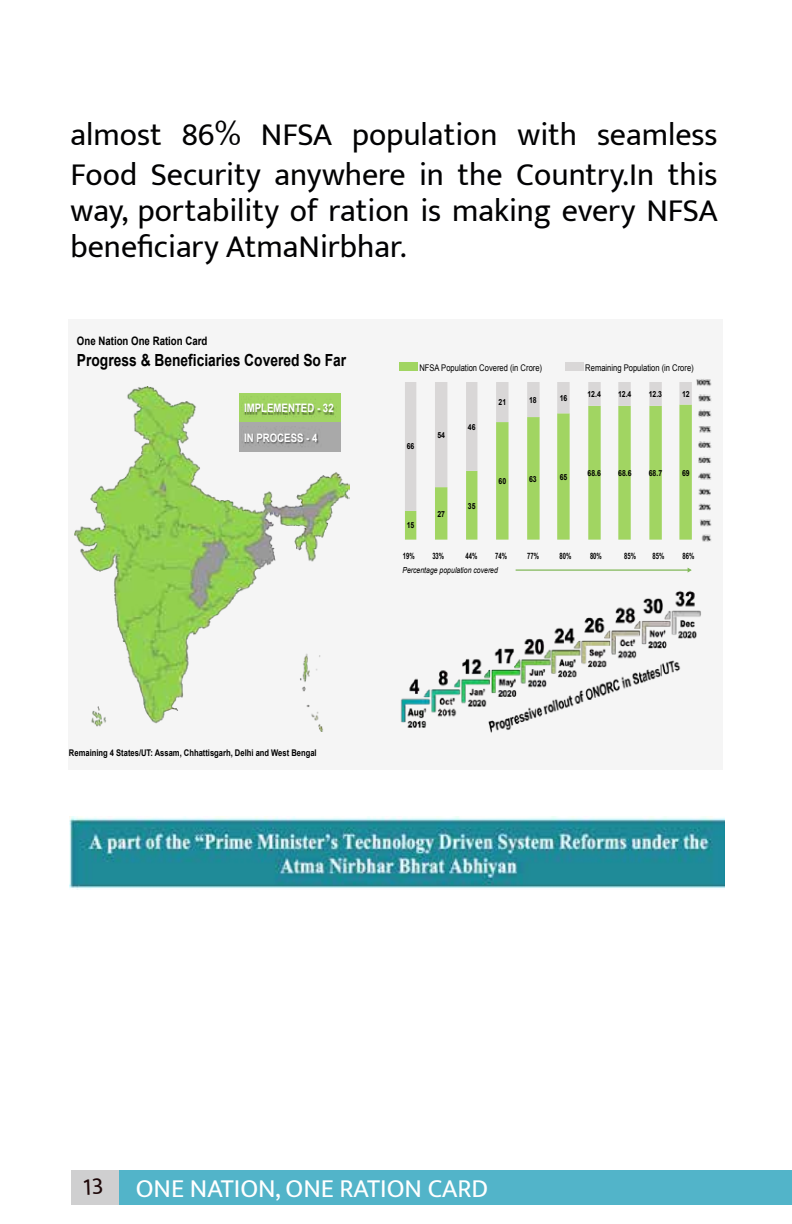
<style>
.page{position:relative;width:792px;height:1224px;background:#fff}
.page>*{position:absolute;margin:0;border:0;box-sizing:border-box;transform-origin:0 0}
.t1{font:32px/40px "Mukta";color:#020203}
.t2{font:26px "Mukta";color:#fff}
.t3{font:700 16.6px "Arial";color:#000;scale:.83 1}
.t4{font:700 11.6px "Arial";color:#fff;scale:.83 1}
.t5{font:700 11.6px "Arial";color:#000;scale:.83 1}
.t6{font:9.2px "Arial";color:#000;scale:.83 1}
.t7{font:700 9.2px "Arial";color:#000;scale:.83 1}
.t8{font:700 8.8px "Arial Narrow";color:#000;scale:.83 1}
.t9{font:700 8.4px "Arial";color:#000;scale:.83 1}
.t10{font:italic 8.4px "Arial";color:#000;scale:.83 1}
</style>
<div class="page">
<div style="left:71px;top:1171px;width:721px;height:34px;background:#cfcfd0"></div>
<div style="left:119px;top:1171px;width:673px;height:34px;background:#52b4c9"></div>
<div style="left:68px;top:319px;width:655px;height:451px;background:#f5f5f5"></div>
<img style="left:400px;top:590px;width:301px;height:143px">
<img style="left:696px;top:379px;width:16px;height:163px">
<img style="left:74px;top:386px;width:275px;height:346px">
<div style="left:239px;top:393px;width:101px;height:29px;background:#a1d562"></div>
<div style="left:239px;top:422px;width:101px;height:29px;background:#a9a9a9"></div>
<img style="left:244px;top:399px;width:93px;height:18px">
<img style="left:244px;top:433px;width:75px;height:14px">
<div style="left:399px;top:362px;width:19px;height:9px;background:#a1d562"></div>
<svg style="left:405px;top:382px;width:287px;height:158px"></svg>
<div style="left:565px;top:362px;width:19px;height:9px;background:#d9d7d7"></div>
<hr style="left:516px;top:570px;width:174px;height:1px;background:#81b859">
<img style="left:69px;top:816px;width:655px;height:74px">
<p class="t1" style="left:71px;top:114px;width:649px">almost 86% NFSA population with seamless<br>Food Security anywhere in the Country.In this</p>
<p class="t1" style="left:71px;top:192px;width:649px;line-height:36px">way, portability of ration is making every NFSA beneficiary AtmaNirbhar.</p>
<p class="t5" style="left:77px;top:333px;width:159px">One Nation One Ration Card</p>
<p class="t3" style="left:77px;top:350px;width:326px">Progress &amp; Beneficiaries Covered So Far</p>
<p class="t4" style="left:244px;top:401px;width:110px">IMPLEMENTED - 32</p>
<p class="t4" style="left:244px;top:430px;width:90px">IN PROCESS - 4</p>
<p class="t6" style="left:419px;top:361px;width:149px">NFSA Population Covered (in Crore)</p>
<p class="t9" style="left:407px;top:441px;width:11px">66</p>
<p class="t9" style="left:407px;top:520px;width:11px">15</p>
<p class="t9" style="left:437px;top:429px;width:11px">54</p>
<p class="t9" style="left:468px;top:421px;width:11px">46</p>
<p class="t9" style="left:437px;top:508px;width:11px">27</p>
<p class="t9" style="left:468px;top:500px;width:11px">35</p>
<p class="t9" style="left:499px;top:397px;width:11px">21</p>
<p class="t9" style="left:529px;top:394px;width:11px">18</p>
<p class="t9" style="left:560px;top:392px;width:11px">16</p>
<p class="t9" style="left:499px;top:476px;width:11px">60</p>
<p class="t9" style="left:529px;top:473px;width:11px">63</p>
<p class="t9" style="left:560px;top:471px;width:11px">65</p>
<p class="t6" style="left:585px;top:361px;width:132px">Remaining Population (in Crore)</p>
<p class="t9" style="left:587px;top:389px;width:18px">12.4</p>
<p class="t9" style="left:618px;top:389px;width:18px">12.4</p>
<p class="t9" style="left:649px;top:388px;width:18px">12.3</p>
<p class="t9" style="left:682px;top:388px;width:11px">12</p>
<p class="t9" style="left:588px;top:468px;width:18px">68.6</p>
<p class="t9" style="left:618px;top:468px;width:18px">68.6</p>
<p class="t9" style="left:649px;top:467px;width:18px">68.7</p>
<p class="t9" style="left:682px;top:467px;width:11px">69</p>
<p class="t8" style="left:403px;top:549px;width:16px">19%</p>
<p class="t8" style="left:432px;top:549px;width:16px">33%</p>
<p class="t8" style="left:466px;top:549px;width:16px">44%</p>
<p class="t8" style="left:495px;top:549px;width:16px">74%</p>
<p class="t8" style="left:527px;top:549px;width:16px">77%</p>
<p class="t8" style="left:559px;top:549px;width:16px">80%</p>
<p class="t8" style="left:590px;top:549px;width:16px">80%</p>
<p class="t8" style="left:624px;top:549px;width:16px">85%</p>
<p class="t8" style="left:653px;top:549px;width:16px">85%</p>
<p class="t8" style="left:683px;top:549px;width:16px">86%</p>
<p class="t10" style="left:402px;top:565px;width:117px">Percentage population covered</p>
<p class="t7" style="left:69px;top:747px;width:300px">Remaining 4 States/UT: Assam, Chhattisgarh, Delhi and West Bengal</p>
<p class="t2" style="left:136px;top:1173px;width:354px">ONE NATION, ONE RATION CARD</p>
</div>
